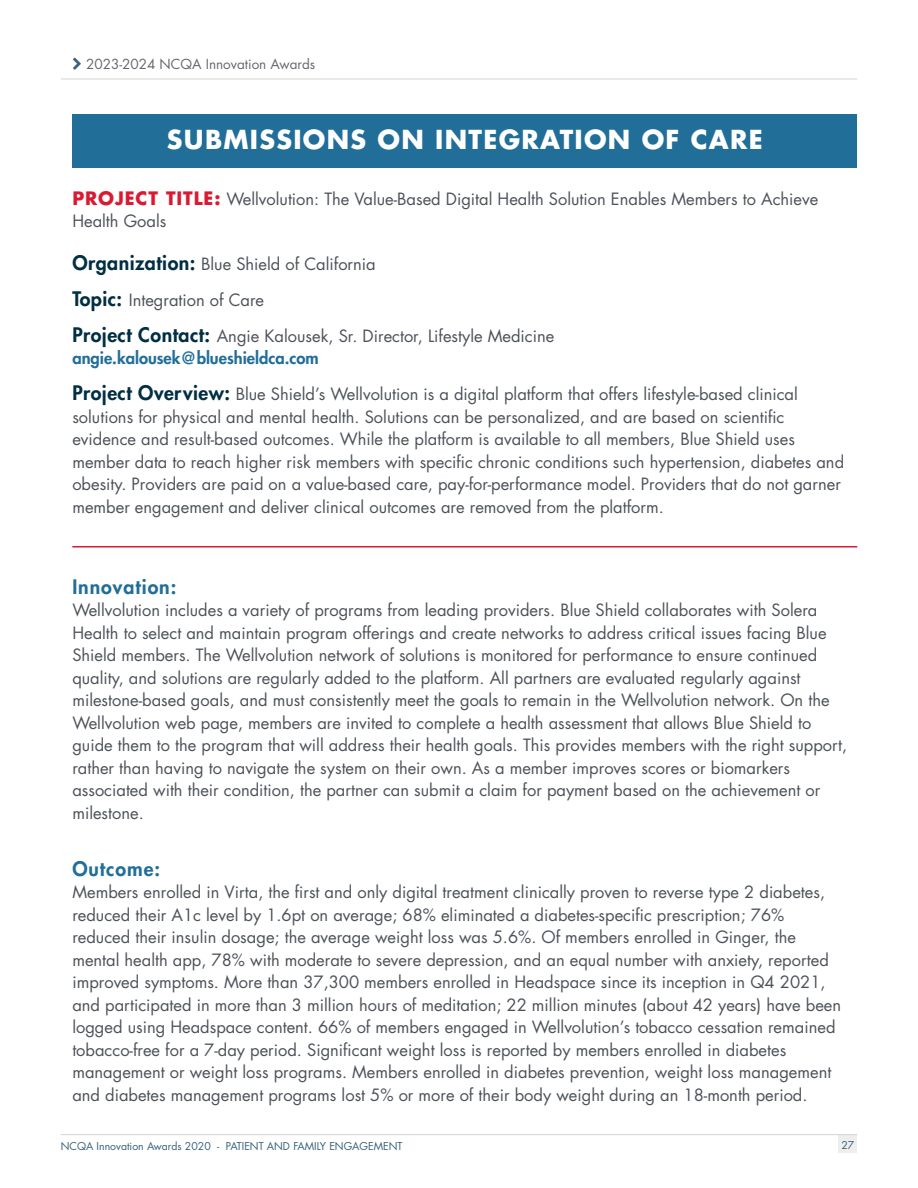
<style>
.page{position:relative;width:918px;height:1188px;background:#fff}
.page>*{position:absolute;margin:0;border:0;box-sizing:border-box;transform-origin:0 0}
.t1{font:700 25.5px "Futura Std";letter-spacing:.05em;color:#fff}
.t2{font:800 19.5px "Futura Std";letter-spacing:.05em;color:#216e99}
.t3{font:16.5px/22.5px "Futura Std";color:#4d525a}
.t4{font:13.5px "Futura Std";color:#65696e}
.t5{font:10.5px "Futura Std";color:#39607a}
.s1{font-weight:700;font-size:18px;color:#da1a32}
.s2{font-weight:800;font-size:19.5px;color:#002e42}
.s3{font-weight:800;color:#216e99}
</style>
<div class="page">
<div style="left:839px;top:1135px;width:18px;height:18px;background:#eeeeed"></div>
<hr style="left:61px;top:1134px;width:796px;height:1px;background:#d5d5d2">
<hr style="left:61px;top:79px;width:796px;height:1px;background:#d5d5d2">
<div style="left:72px;top:114px;width:785px;height:54px;background:#216e99"></div>
<hr style="left:72px;top:546px;width:785px;height:2px;background:#da1a32">
<p class="t4" style="left:86px;top:56px;width:231px">2023-2024 NCQA Innovation Awards</p>
<h2 class="t1" style="left:167px;top:123px;width:597px">SUBMISSIONS ON INTEGRATION OF CARE</h2>
<p class="t3" style="left:72px;top:188px;width:747px"><span class="s1">PROJECT TITLE:</span> Wellvolution: The Value-Based Digital Health Solution Enables Members to Achieve<br>Health Goals</p>
<p class="t3" style="left:72px;top:253px;width:305px"><span class="s2">Organization:</span> Blue Shield of California</p>
<p class="t3" style="left:72px;top:289px;width:193px"><span class="s2">Topic:</span> Integration of Care</p>
<p class="t3" style="left:72px;top:325px;width:484px"><span class="s2">Project Contact:</span> Angie Kalousek, Sr. Director, Lifestyle Medicine <span class="s3">angie.kalousek@blueshieldca.com</span></p>
<p class="t3" style="left:72px;top:383px;width:773px"><span class="s2">Project Overview:</span> Blue Shield’s Wellvolution is a digital platform that offers lifestyle-based clinical solutions for physical and mental health. Solutions can be personalized, and are based on scientific evidence and result-based outcomes. While the platform is available to all members, Blue Shield uses member data to reach higher risk members with specific chronic conditions such hypertension, diabetes and obesity. Providers are paid on a value-based care, pay-for-performance model. Providers that do not garner member engagement and deliver clinical outcomes are removed from the platform.</p>
<p class="t2" style="left:72px;top:574px;width:106px">Innovation:</p>
<p class="t3" style="left:72px;top:599px;width:776px">Wellvolution includes a variety of programs from leading providers. Blue Shield collaborates with Solera Health to select and maintain program offerings and create networks to address critical issues facing Blue Shield members. The Wellvolution network of solutions is monitored for performance to ensure continued quality, and solutions are regularly added to the platform. All partners are evaluated regularly against milestone-based goals, and must consistently meet the goals to remain in the Wellvolution network. On the Wellvolution web page, members are invited to complete a health assessment that allows Blue Shield to guide them to the program that will address their health goals. This provides members with the right support, rather than having to navigate the system on their own. As a member improves scores or biomarkers associated with their condition, the partner can submit a claim for payment based on the achievement or milestone.</p>
<p class="t2" style="left:72px;top:856px;width:89px">Outcome:</p>
<p class="t3" style="left:72px;top:881px;width:770px">Members enrolled in Virta, the first and only digital treatment clinically proven to reverse type 2 diabetes, reduced their A1c level by 1. 6pt on average; 68% eliminated a diabetes-specific prescription; 76% reduced their insulin dosage; the average weight loss was 5. 6%. Of members enrolled in Ginger, the mental health app, 78% with moderate to severe depression, and an equal number with anxiety, reported improved symptoms. More than 37,300 members enrolled in Headspace since its inception in Q4 2021, and participated in more than 3 million hours of meditation; 22 million minutes (about 42 years) have been logged using Headspace content. 66% of members engaged in Wellvolution’s tobacco cessation remained tobacco-free for a 7-day period. Significant weight loss is reported by members enrolled in diabetes management or weight loss programs. Members enrolled in diabetes prevention, weight loss management and diabetes management programs lost 5% or more of their body weight during an 18-month period.</p>
<p class="t5" style="left:61px;top:1139px;width:343px">NCQA Innovation Awards 2020 - PATIENT AND FAMILY ENGAGEMENT</p>
<p class="t5" style="left:842px;top:1138px;width:14px">27</p>
</div>
